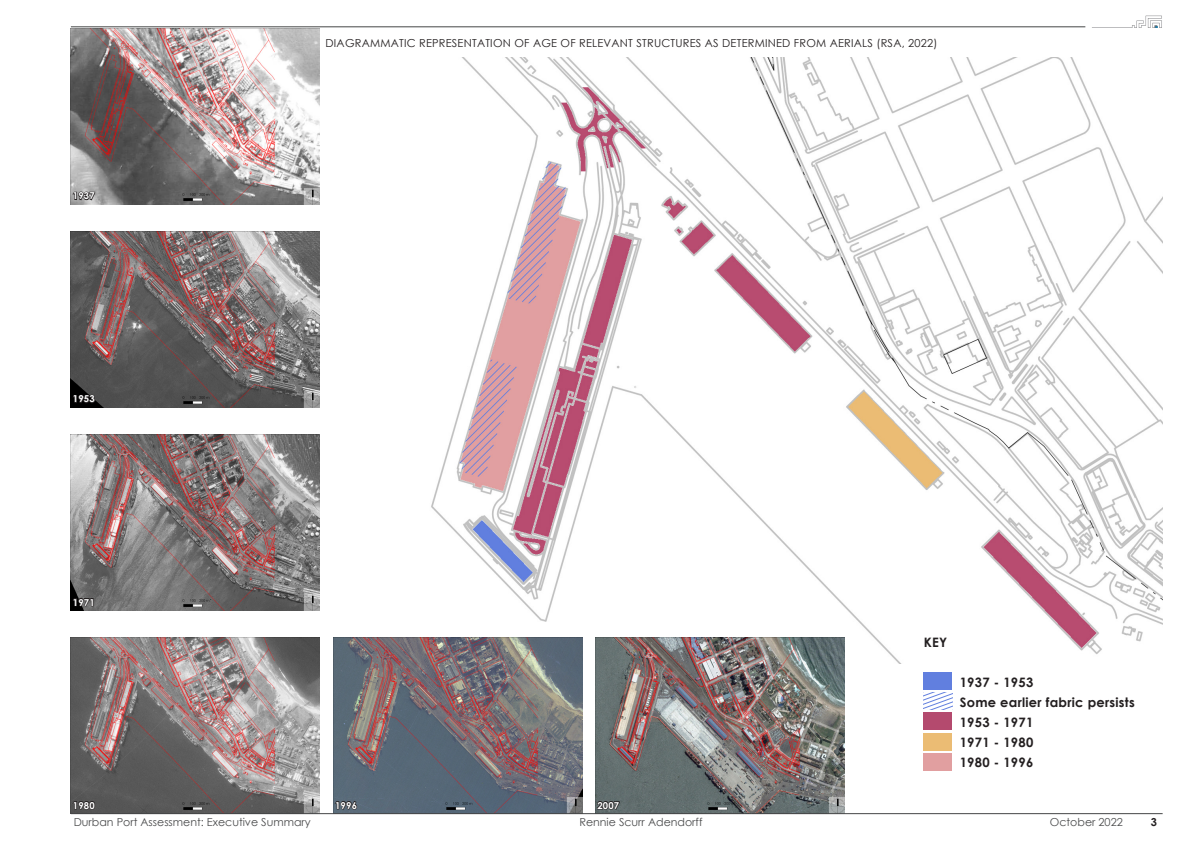
<style>
.page{position:relative;width:1191px;height:842px;background:#fff}
.page>*{position:absolute;margin:0;border:0;box-sizing:border-box;transform-origin:0 0}
.t1{font:700 13px "Century Gothic";letter-spacing:.02em;color:#231f20}
.Paragraph_1{font:11px "Century Gothic";letter-spacing:.02em;color:#231f20}
.t2{font:11px "Century Gothic";color:#4b4c4d}
.Number{font:700 11px "Century Gothic";color:#231f20}
.t3{font:700 9.5px "Century Gothic";letter-spacing:.02em;color:#fff}
</style>
<div class="page">
<img style="left:1092px;top:15px;width:70px;height:13px">
<img style="left:418px;top:57px;width:744px;height:606px">
<img style="left:71px;top:231px;width:249px;height:176px">
<img style="left:595px;top:638px;width:249px;height:175px">
<img style="left:71px;top:638px;width:249px;height:175px">
<img style="left:71px;top:435px;width:249px;height:175px">
<img style="left:71px;top:28px;width:249px;height:176px">
<img style="left:333px;top:638px;width:249px;height:175px">
<svg style="left:72px;top:191px;width:24px;height:10px"></svg>
<svg style="left:72px;top:394px;width:24px;height:10px"></svg>
<svg style="left:595px;top:800px;width:25px;height:11px"></svg>
<svg style="left:334px;top:800px;width:24px;height:11px"></svg>
<svg style="left:72px;top:800px;width:24px;height:11px"></svg>
<svg style="left:72px;top:597px;width:22px;height:10px"></svg>
<div style="left:923px;top:672px;width:29px;height:17px;background:#617fdf"></div>
<svg style="left:923px;top:692px;width:29px;height:17px"></svg>
<div style="left:923px;top:733px;width:29px;height:17px;background:#ebbc74"></div>
<div style="left:923px;top:754px;width:29px;height:17px;background:#e19fa0"></div>
<div style="left:923px;top:713px;width:29px;height:17px;background:#b44a6e"></div>
<hr style="left:71px;top:813px;width:1091px;height:1px;background:#454647">
<hr style="left:71px;top:27px;width:1014px;height:1px;background:#454647">
<p class="t3" style="left:73px;top:189px;width:23px">1937</p>
<p class="t3" style="left:73px;top:392px;width:23px">1953</p>
<p class="Paragraph_1" style="left:325px;top:35px;width:613px">DIAGRAMMATIC REPRESENTATION OF AGE OF RELEVANT STRUCTURES AS DETERMINED FROM AERIALS (RSA, 2022)</p>
<p class="t3" style="left:73px;top:595px;width:23px">1971</p>
<p class="t3" style="left:73px;top:798px;width:23px">1980</p>
<p class="t3" style="left:335px;top:798px;width:23px">1996</p>
<p class="t3" style="left:597px;top:798px;width:23px">2007</p>
<p class="t1" style="left:923px;top:632px;width:25px">KEY</p>
<p class="t1" style="left:959px;top:672px;width:75px">1937 - 1953</p>
<p class="t1" style="left:959px;top:692px;width:176px">Some earlier fabric persists</p>
<p class="t1" style="left:959px;top:712px;width:75px">1953 - 1971</p>
<p class="t1" style="left:959px;top:732px;width:75px">1971 - 1980</p>
<p class="t1" style="left:959px;top:752px;width:75px">1980 - 1996</p>
<p class="t2" style="left:74px;top:815px;width:238px">Durban Port Assessment: Executive Summary</p>
<p class="t2" style="left:579px;top:815px;width:125px">Rennie Scurr Adendorff</p>
<p class="t2" style="left:1050px;top:815px;width:74px">October 2022</p>
<p class="Number" style="left:1150px;top:814px;width:8px">3</p>
</div>
